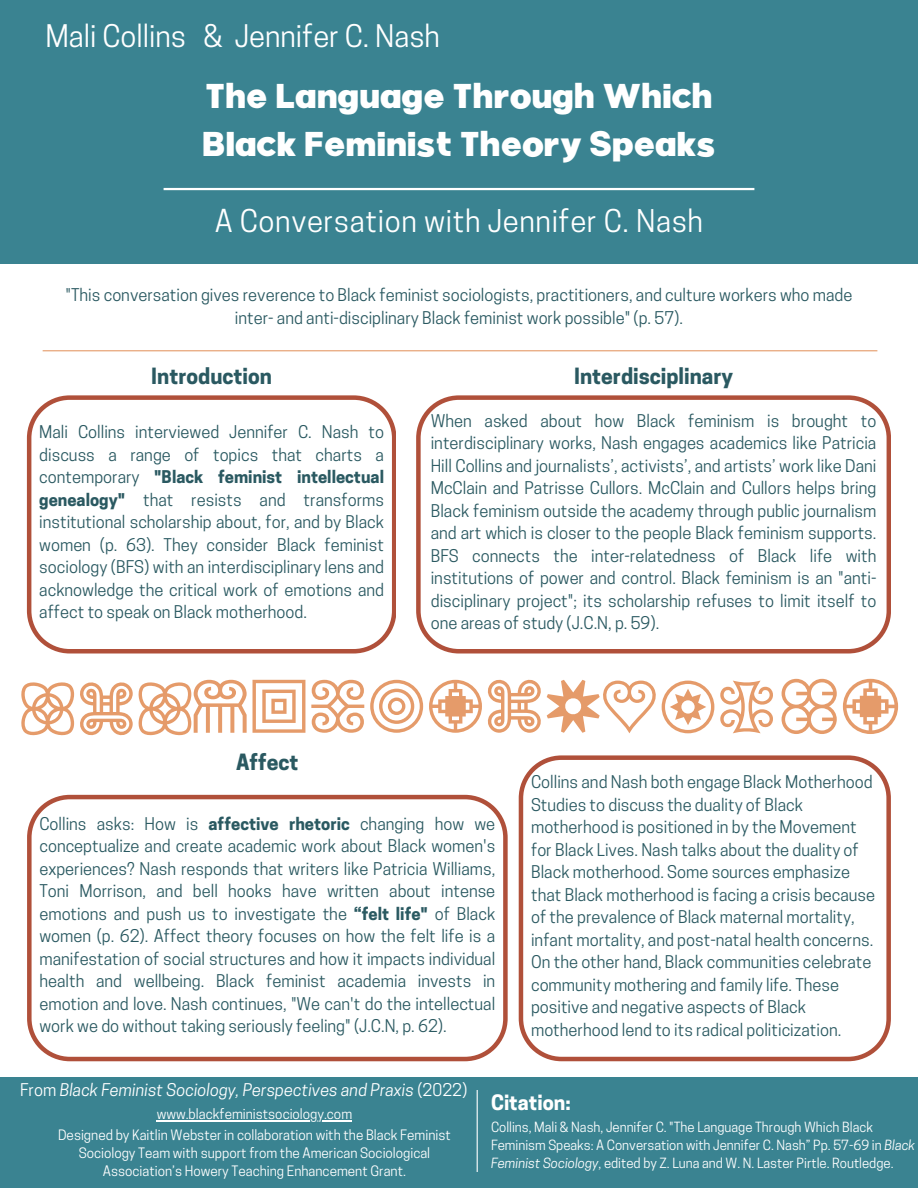
<style>
.page{position:relative;width:918px;height:1188px;background:#fff}
.page>*{position:absolute;margin:0;border:0;box-sizing:border-box;transform-origin:0 0}
.t1{font:35.1px/48.3px "Provicali";letter-spacing:.03em;color:#fff}
.t2{font:29.4px "Cooper Hewitt";letter-spacing:.02em;color:#fff}
.t3{font:29.25px "Cooper Hewitt";color:#fff}
.t4{font:700 21px "Cooper Hewitt";color:#2a5961}
.t5{font:700 19.95px "Cooper Hewitt";color:#fff}
.t6{font:16.5px/22.5px "Cooper Hewitt";color:#2a5961;text-align:justify}
.t7{font:italic 16.5px "Cooper Hewitt";color:#fff}
.t8{font:13.5px/18px "Cooper Hewitt";color:#fff;text-align:center}
.t9{font:13.2px/18px "Cooper Hewitt";color:#fff}
.s1{font-weight:700}
.s2{font-style:normal}
.s3{font-style:italic}
</style>
<div class="page">
<div style="left:0;top:0;width:918px;height:263px;background:#3a8391"></div>
<hr style="left:164px;top:188px;width:590px;height:2px;background:#fff">
<div style="left:0;top:1078px;width:918px;height:110px;background:#3a8391"></div>
<svg style="left:720px;top:681px;width:53px;height:52px"></svg>
<svg style="left:311px;top:680px;width:53px;height:53px"></svg>
<svg style="left:370px;top:680px;width:53px;height:53px"></svg>
<svg style="left:429px;top:679px;width:285px;height:54px"></svg>
<svg style="left:253px;top:680px;width:52px;height:53px"></svg>
<svg style="left:21px;top:680px;width:226px;height:56px"></svg>
<svg style="left:843px;top:679px;width:55px;height:55px"></svg>
<svg style="left:782px;top:679px;width:55px;height:55px"></svg>
<hr style="left:43px;top:350px;width:834px;height:1px;background:#e59b6a">
<svg style="left:27px;top:795px;width:480px;height:266px"></svg>
<svg style="left:519px;top:755px;width:372px;height:306px"></svg>
<hr style="left:477px;top:1090px;width:1px;height:82px;background:#fff">
<svg style="left:27px;top:395px;width:369px;height:258px"></svg>
<svg style="left:416px;top:395px;width:475px;height:258px"></svg>
<hr style="left:157px;top:1120px;width:195px;height:1px;background:#fff">
<h2 class="t3" style="left:45px;top:25px;width:396px">Mali Collins &amp; Jennifer C. Nash</h2>
<h1 class="t1" style="left:203px;top:71px;width:514px">The Language Through Which<br>Black Feminist Theory Speaks</h1>
<h2 class="t2" style="left:215px;top:210px;width:490px">A Conversation with Jennifer C. Nash</h2>
<p class="t6" style="left:66px;top:286px;width:788px;text-align:center">"This conversation gives reverence to Black feminist sociologists, practitioners, and culture workers who made inter- and anti-disciplinary Black feminist work possible" (p. 57).</p>
<p class="t4" style="left:151px;top:368px;width:122px">Introduction</p>
<h3 class="t4" style="left:574px;top:368px;width:160px">Interdisciplinary</h3>
<p class="t6" style="left:39px;top:423px;width:346px">Mali Collins interviewed Jennifer C. Nash to discuss a range of topics that charts a contemporary <span class="s1">"Black feminist intellectual genealogy"</span> that resists and transforms institutional scholarship about, for, and by Black women (p. 63). They consider Black feminist sociology (BFS) with an interdisciplinary lens and acknowledge the critical work of emotions and affect to speak on Black motherhood.</p>
<p class="t6" style="left:431px;top:412px;width:447px">When asked about how Black feminism is brought to interdisciplinary works, Nash engages academics like Patricia Hill Collins and journalists’, activists’, and artists’ work like Dani McClain and Patrisse Cullors. McClain and Cullors helps bring Black feminism outside the academy through public journalism and art which is closer to the people Black feminism supports.<br>BFS connects the inter-relatedness of Black life with institutions of power and control. Black feminism is an "anti&shy;disciplinary project"; its scholarship refuses to limit itself to one areas of study (J.C.N, p. 59).</p>
<h3 class="t4" style="left:236px;top:755px;width:64px">Affect</h3>
<p class="t6" style="left:39px;top:814px;width:457px">Collins asks: How is <span class="s1">affective rhetoric</span> changing how we conceptualize and create academic work about Black women's experiences? Nash responds that writers like Patricia Williams, Toni Morrison, and bell hooks have written about intense emotions and push us to investigate the <span class="s1">“felt life"</span> of Black women (p. 62). Affect theory focuses on how the felt life is a manifestation of social structures and how it impacts individual health and wellbeing. Black feminist academia invests in emotion and love. Nash continues, "We can't do the intellectual work we do without taking seriously feeling" (J.C.N, p. 62).</p>
<p class="t6" style="left:531px;top:773px;width:346px;text-align:left">Collins and Nash both engage Black Motherhood Studies to discuss the duality of Black motherhood is positioned in by the Movement for Black Lives. Nash talks about the duality of Black motherhood. Some sources emphasize that Black motherhood is facing a crisis because of the prevalence of Black maternal mortality, infant mortality, and post-natal health concerns.<br>On the other hand, Black communities celebrate community mothering and family life. These positive and negative aspects of Black motherhood lend to its radical politicization.</p>
<p class="t7" style="left:20px;top:1084px;width:449px"><span class="s2">From</span> Black Feminist Sociology, Perspectives and Praxis <span class="s2">(2022)</span></p>
<p class="t8" style="left:58px;top:1128px;width:394px">Designed by Kaitlin Webster in collaboration with the Black Feminist<br>Sociology Team with support from the American Sociological<br>Association’s Howery Teaching Enhancement Grant.</p>
<p class="t8" style="left:157px;top:1106px;width:197px">www.blackfeministsociology.com</p>
<p class="t5" style="left:491px;top:1095px;width:81px">Citation:</p>
<p class="t9" style="left:491px;top:1120px;width:426px">Collins, Mali &amp; Nash, Jennifer C. "The Language Through Which Black<br>Feminism Speaks: A Conversation with Jennifer C. Nash” Pp. 57-69 in <span class="s3">Black<br>Feminist Sociology</span>, edited by Z. Luna and W. N. Laster Pirtle. Routledge.</p>
</div>
